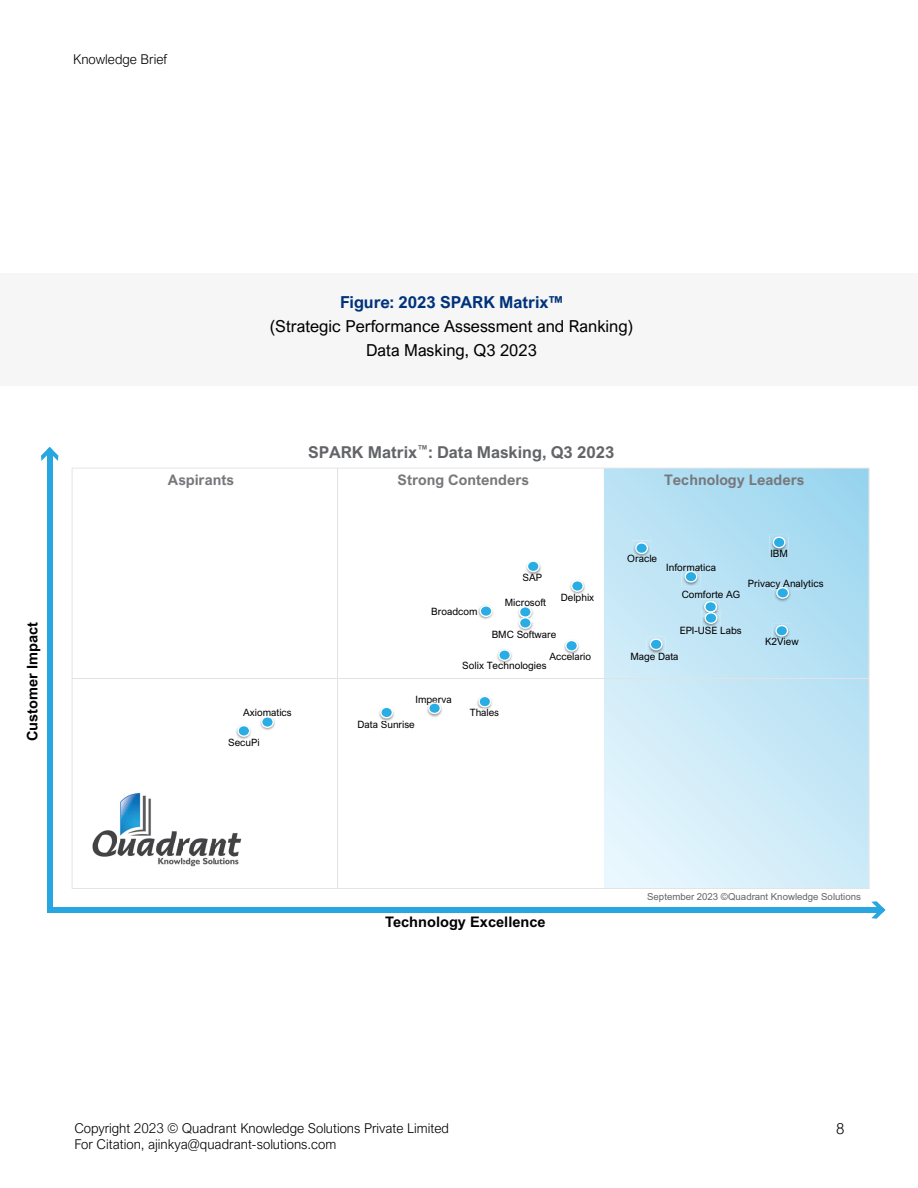
<style>
.page{position:relative;width:918px;height:1188px;background:#fff}
.page>*{position:absolute;margin:0;border:0;box-sizing:border-box;transform-origin:0 0}
.t1{font:16.5px/24px "Arial Nova";color:#000;text-align:center}
.t2{font:700 16.5px "Arial Nova";color:#636467}
.t3{font:700 16.5px "Arial Nova";color:#00327b}
.t4{font:300 15px "Arial Nova";color:#000}
.t5{font:700 14.55px "Arial Nova";color:#77787b}
.t6{font:700 14.55px "Arial";color:#000}
.t7{font:300 13.5px/16.2px "Arial Nova";color:#000}
.t8{font:10.05px "Arial Nova";color:#000}
.t9{font:9.6px "Arial";color:#636467}
</style>
<div class="page">
<div style="left:0;top:274px;width:918px;height:112px;background:#f6f6f6"></div>
<svg style="left:72px;top:468px;width:798px;height:421px"></svg>
<hr style="left:72px;top:678px;width:797px;height:1px;background:#e2e2e2">
<hr style="left:337px;top:468px;width:1px;height:421px;background:#e2e2e2">
<div style="left:47px;top:452px;width:5px;height:461px;background:#28a6df"></div>
<svg style="left:41px;top:447px;width:17px;height:14px"></svg>
<div style="left:47px;top:907px;width:832px;height:6px;background:#28a6df"></div>
<svg style="left:871px;top:901px;width:14px;height:18px"></svg>
<img style="left:516px;top:604px;width:19px;height:11px">
<img style="left:516px;top:622px;width:19px;height:11px">
<img style="left:516px;top:615px;width:19px;height:7px">
<svg style="left:519px;top:606px;width:13px;height:23px"></svg>
<img style="left:524px;top:559px;width:18px;height:17px">
<svg style="left:527px;top:560px;width:13px;height:12px"></svg>
<img style="left:568px;top:578px;width:19px;height:18px">
<svg style="left:571px;top:580px;width:13px;height:12px"></svg>
<img style="left:632px;top:541px;width:19px;height:17px">
<svg style="left:635px;top:542px;width:13px;height:12px"></svg>
<img style="left:701px;top:599px;width:19px;height:11px">
<img style="left:770px;top:535px;width:18px;height:18px">
<svg style="left:773px;top:537px;width:13px;height:11px"></svg>
<img style="left:476px;top:604px;width:19px;height:17px">
<svg style="left:480px;top:605px;width:12px;height:12px"></svg>
<img style="left:425px;top:714px;width:19px;height:4px">
<svg style="left:425px;top:701px;width:19px;height:13px"></svg>
<img style="left:772px;top:623px;width:19px;height:2px">
<svg style="left:772px;top:625px;width:19px;height:20px"></svg>
<img style="left:681px;top:583px;width:19px;height:4px">
<svg style="left:667px;top:564px;width:36px;height:19px"></svg>
<img style="left:773px;top:599px;width:19px;height:4px">
<svg style="left:771px;top:580px;width:37px;height:19px"></svg>
<img style="left:647px;top:637px;width:18px;height:1px">
<svg style="left:631px;top:638px;width:47px;height:24px"></svg>
<img style="left:717px;top:610px;width:3px;height:18px">
<svg style="left:699px;top:601px;width:18px;height:33px"></svg>
<img style="left:562px;top:638px;width:19px;height:2px">
<svg style="left:562px;top:640px;width:19px;height:16px"></svg>
<img style="left:475px;top:694px;width:19px;height:2px">
<svg style="left:475px;top:696px;width:19px;height:16px"></svg>
<img style="left:495px;top:648px;width:19px;height:14px">
<svg style="left:495px;top:649px;width:16px;height:16px"></svg>
<img style="left:234px;top:723px;width:1px;height:18px">
<svg style="left:235px;top:714px;width:42px;height:27px"></svg>
<img style="left:377px;top:705px;width:19px;height:18px">
<svg style="left:377px;top:707px;width:16px;height:16px"></svg>
<h3 class="t7" style="left:73px;top:51px;width:95px">Knowledge Brief</h3>
<h3 class="t6" style="left:22px;top:741px;width:121px;rotate:-90deg">C u ots m re mI p t ca</h3>
<h1 class="t3" style="left:340px;top:293px;width:224px">Figure: 2023 SPARK Matrix™</h1>
<h1 class="t1" style="left:270px;top:315px;width:365px">(Strategic Performance Assessment and Ranking)<br>Data Masking, Q3 2023</h1>
<h1 class="t2" style="left:308px;top:442px;width:308px">SPARK Matrix<sup>™</sup>: Data Masking, Q3 2023</h1>
<h3 class="t5" style="left:168px;top:472px;width:67px">Aspirants</h3>
<h3 class="t5" style="left:398px;top:472px;width:133px">Strong Contenders</h3>
<h3 class="t5" style="left:664px;top:472px;width:142px">Technology Leaders</h3>
<p class="t8" style="left:431px;top:606px;width:48px">Broadcom</p>
<p class="t8" style="left:522px;top:572px;width:21px">SAP</p>
<p class="t8" style="left:505px;top:597px;width:43px">Microsoft</p>
<p class="t8" style="left:561px;top:592px;width:35px">Delphix</p>
<p class="t8" style="left:492px;top:628px;width:66px">BMC Software</p>
<p class="t8" style="left:549px;top:650px;width:43px">Accelario</p>
<p class="t8" style="left:415px;top:694px;width:38px">Imperva</p>
<p class="t8" style="left:462px;top:660px;width:86px">Solix Technologies</p>
<p class="t8" style="left:243px;top:707px;width:50px">Axiomatics</p>
<p class="t8" style="left:470px;top:707px;width:31px">Thales</p>
<p class="t8" style="left:228px;top:736px;width:33px">SecuPi</p>
<p class="t8" style="left:358px;top:719px;width:59px">Data Sunrise</p>
<p class="t8" style="left:627px;top:553px;width:31px">Oracle</p>
<p class="t8" style="left:666px;top:562px;width:51px">Informatica</p>
<p class="t8" style="left:682px;top:589px;width:60px">Comforte AG</p>
<p class="t8" style="left:770px;top:548px;width:19px">IBM</p>
<p class="t8" style="left:748px;top:578px;width:77px">Privacy Analytics</p>
<p class="t8" style="left:680px;top:624px;width:64px">EPI-USE Labs</p>
<p class="t8" style="left:765px;top:635px;width:35px">K2View</p>
<p class="t8" style="left:630px;top:650px;width:50px">Mage Data</p>
<h3 class="t6" style="left:385px;top:912px;width:162px">Technology Excellence</h3>
<p class="t9" style="left:647px;top:890px;width:215px">September 2023 ©Quadrant Knowledge Solutions</p>
<h3 class="t7" style="left:74px;top:1120px;width:376px">Copyright 2023 © Quadrant Knowledge Solutions Private Limited<br>For Citation, ajinkya@quadrant-solutions.com</h3>
<h2 class="t4" style="left:836px;top:1120px;width:10px">8</h2>
</div>
